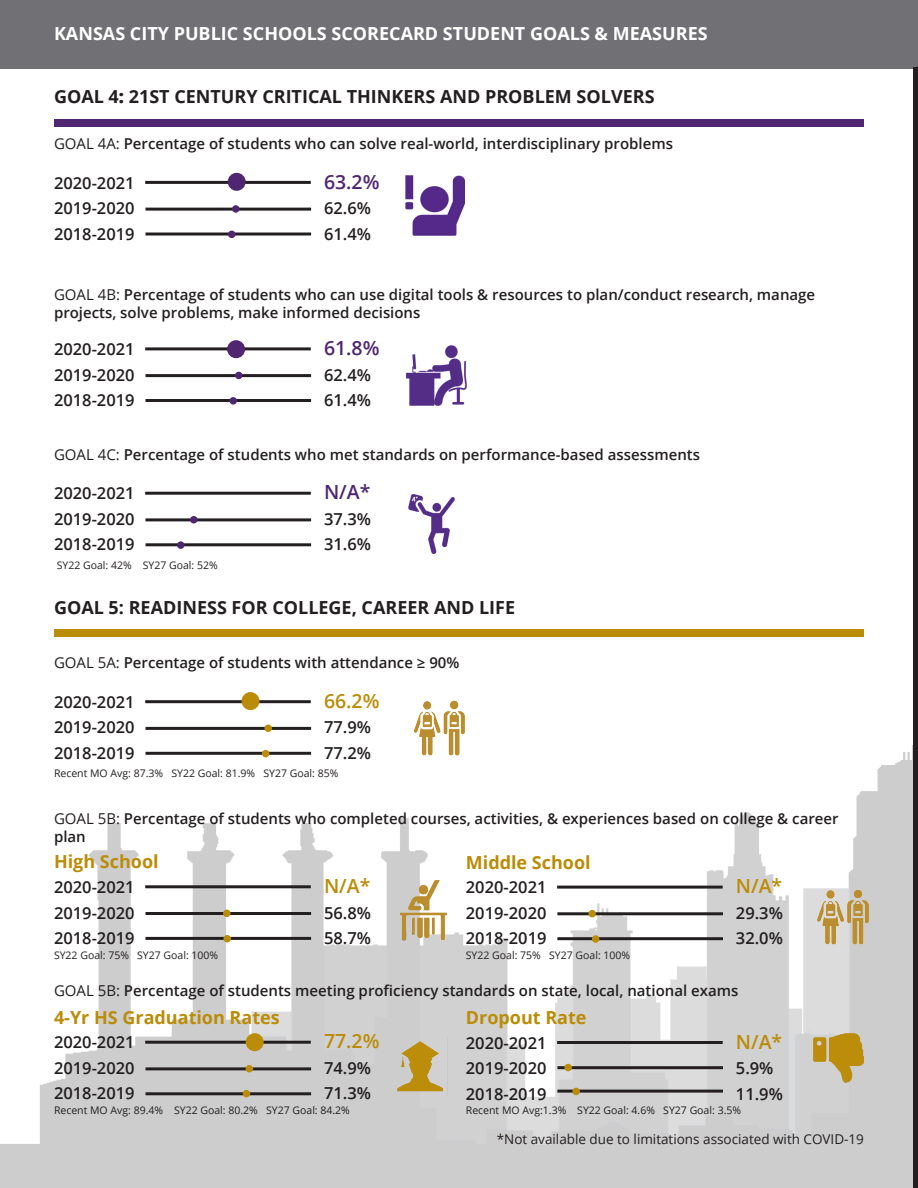
<style>
.page{position:relative;width:918px;height:1188px;background:#fff}
.page>*{position:absolute;margin:0;border:0;box-sizing:border-box;transform-origin:0 0}
.t1{font:600 19.5px "Open Sans";color:#bb8c07}
.t2{font:600 19.5px "Open Sans";color:#502672}
.t3{font:700 18px "Open Sans";color:#231f20}
.t4{font:700 18px "Open Sans";color:#bb8c07}
.t5{font:700 18px "Open Sans";color:#fff}
.t6{font:600 16.5px "Open Sans";color:#231f20}
.t7{font:600 15px/18px "Open Sans";color:#231f20}
.t8{font:13.5px "Open Sans";color:#231f20}
.t9{font:10.5px "Open Sans";color:#231f20}
.s1{font-weight:800}
.s2{font-weight:400}
</style>
<div class="page">
<div style="left:0;top:0;width:918px;height:68px;background:#717074"></div>
<img style="left:0;top:745px;width:913px;height:443px">
<div style="left:913px;top:68px;width:5px;height:1120px;background:#231f20"></div>
<div style="left:54px;top:119px;width:810px;height:8px;background:#502672"></div>
<hr style="left:145px;top:181px;width:166px;height:3px;background:#231f20">
<hr style="left:146px;top:208px;width:165px;height:3px;background:#231f20">
<hr style="left:146px;top:233px;width:165px;height:3px;background:#231f20">
<div style="left:228px;top:173px;width:18px;height:18px;background:#502672;border-radius:50%"></div>
<div style="left:232px;top:205px;width:8px;height:8px;background:#502672;border-radius:50%"></div>
<div style="left:228px;top:231px;width:8px;height:7px;background:#502672;border-radius:50%"></div>
<hr style="left:145px;top:347px;width:166px;height:3px;background:#231f20">
<hr style="left:146px;top:374px;width:165px;height:3px;background:#231f20">
<hr style="left:146px;top:399px;width:165px;height:3px;background:#231f20">
<div style="left:235px;top:372px;width:8px;height:7px;background:#502672;border-radius:50%"></div>
<div style="left:230px;top:397px;width:7px;height:8px;background:#502672;border-radius:50%"></div>
<hr style="left:145px;top:492px;width:166px;height:3px;background:#231f20">
<hr style="left:146px;top:518px;width:165px;height:3px;background:#231f20">
<hr style="left:146px;top:543px;width:165px;height:3px;background:#231f20">
<div style="left:190px;top:516px;width:8px;height:8px;background:#502672;border-radius:50%"></div>
<div style="left:177px;top:541px;width:7px;height:8px;background:#502672;border-radius:50%"></div>
<div style="left:227px;top:340px;width:18px;height:18px;background:#502672;border-radius:50%"></div>
<div style="left:54px;top:630px;width:810px;height:7px;background:#bb8c07"></div>
<hr style="left:145px;top:885px;width:166px;height:3px;background:#231f20">
<hr style="left:146px;top:912px;width:165px;height:3px;background:#231f20">
<hr style="left:146px;top:937px;width:165px;height:3px;background:#231f20">
<div style="left:223px;top:910px;width:8px;height:7px;background:#bb8c07;border-radius:50%"></div>
<div style="left:224px;top:935px;width:7px;height:7px;background:#bb8c07;border-radius:50%"></div>
<hr style="left:557px;top:886px;width:166px;height:3px;background:#231f20">
<hr style="left:557px;top:912px;width:166px;height:3px;background:#231f20">
<hr style="left:557px;top:937px;width:166px;height:3px;background:#231f20">
<div style="left:588px;top:910px;width:8px;height:7px;background:#bb8c07;border-radius:50%"></div>
<div style="left:592px;top:935px;width:7px;height:8px;background:#bb8c07;border-radius:50%"></div>
<hr style="left:145px;top:1041px;width:166px;height:3px;background:#231f20">
<hr style="left:146px;top:1067px;width:165px;height:3px;background:#231f20">
<hr style="left:146px;top:1092px;width:165px;height:3px;background:#231f20">
<div style="left:246px;top:1065px;width:7px;height:7px;background:#bb8c07;border-radius:50%"></div>
<hr style="left:557px;top:1041px;width:166px;height:3px;background:#231f20">
<hr style="left:557px;top:1066px;width:166px;height:3px;background:#231f20">
<hr style="left:557px;top:1090px;width:166px;height:3px;background:#231f20">
<div style="left:564px;top:1064px;width:8px;height:7px;background:#bb8c07;border-radius:50%"></div>
<div style="left:572px;top:1088px;width:8px;height:7px;background:#bb8c07;border-radius:50%"></div>
<hr style="left:145px;top:700px;width:166px;height:3px;background:#231f20">
<hr style="left:146px;top:727px;width:165px;height:3px;background:#231f20">
<hr style="left:146px;top:752px;width:165px;height:3px;background:#231f20">
<div style="left:242px;top:692px;width:18px;height:18px;background:#bb8c07;border-radius:50%"></div>
<div style="left:264px;top:724px;width:8px;height:8px;background:#bb8c07;border-radius:50%"></div>
<div style="left:262px;top:750px;width:7px;height:7px;background:#bb8c07;border-radius:50%"></div>
<div style="left:246px;top:1033px;width:18px;height:18px;background:#bb8c07;border-radius:50%"></div>
<div style="left:243px;top:1090px;width:7px;height:7px;background:#bb8c07;border-radius:50%"></div>
<img style="left:405px;top:176px;width:59px;height:59px">
<img style="left:407px;top:345px;width:60px;height:60px">
<img style="left:408px;top:494px;width:46px;height:60px">
<img style="left:408px;top:700px;width:57px;height:55px">
<img style="left:396px;top:880px;width:50px;height:62px">
<img style="left:811px;top:885px;width:57px;height:59px">
<img style="left:398px;top:1038px;width:50px;height:58px">
<img style="left:814px;top:1034px;width:50px;height:49px">
<p class="t5" style="left:54px;top:21px;width:655px">KANSAS CITY PUBLIC SCHOOLS SCORECARD STUDENT GOALS &amp; MEASURES</p>
<p class="t3" style="left:54px;top:84px;width:602px">GOAL 4<span class="s1">:</span> 21ST CENTURY CRITICAL THINKERS AND PROBLEM SOLVERS</p>
<p class="t7" style="left:54px;top:135px;width:621px"><span class="s2">GOAL 4A:</span> Percentage of students who can solve real-world, interdisciplinary problems</p>
<p class="t6" style="left:54px;top:171px;width:82px">2020-2021</p>
<p class="t2" style="left:324px;top:168px;width:57px">63.2%</p>
<p class="t6" style="left:54px;top:197px;width:82px">2019-2020</p>
<p class="t6" style="left:324px;top:197px;width:49px">62.6%</p>
<p class="t6" style="left:54px;top:222px;width:82px">2018-2019</p>
<p class="t6" style="left:324px;top:222px;width:49px">61.4%</p>
<p class="t7" style="left:54px;top:285px;width:763px"><span class="s2">GOAL 4B:</span> Percentage of students who can use digital tools &amp; resources to plan/conduct research, manage</p>
<p class="t7" style="left:54px;top:303px;width:368px">projects, solve problems, make informed decisions</p>
<p class="t6" style="left:54px;top:338px;width:82px">2020-2021</p>
<p class="t2" style="left:324px;top:335px;width:57px">61.8%</p>
<p class="t6" style="left:54px;top:363px;width:82px">2019-2020</p>
<p class="t6" style="left:324px;top:363px;width:49px">62.4%</p>
<p class="t6" style="left:54px;top:389px;width:82px">2018-2019</p>
<p class="t6" style="left:324px;top:389px;width:49px">61.4%</p>
<p class="t7" style="left:54px;top:445px;width:648px"><span class="s2">GOAL 4C:</span> Percentage of students who met standards on performance-based assessments</p>
<p class="t6" style="left:54px;top:482px;width:82px">2020-2021</p>
<p class="t2" style="left:324px;top:479px;width:48px">N/A*</p>
<p class="t6" style="left:54px;top:508px;width:82px">2019-2020</p>
<p class="t6" style="left:324px;top:508px;width:49px">37.3%</p>
<p class="t6" style="left:54px;top:533px;width:82px">2018-2019</p>
<p class="t6" style="left:324px;top:533px;width:49px">31.6%</p>
<p class="t9" style="left:57px;top:558px;width:163px">SY22 Goal: 42% SY27 Goal: 52%</p>
<p class="t3" style="left:54px;top:595px;width:463px">GOAL 5: READINESS FOR COLLEGE, CAREER AND LIFE</p>
<p class="t7" style="left:54px;top:654px;width:407px"><span class="s2">GOAL 5A:</span> Percentage of students with attendance ≥ 90%</p>
<p class="t6" style="left:54px;top:691px;width:82px">2020-2021</p>
<p class="t1" style="left:324px;top:687px;width:57px">66.2%</p>
<p class="t6" style="left:54px;top:716px;width:82px">2019-2020</p>
<p class="t6" style="left:324px;top:716px;width:49px">77.9%</p>
<p class="t6" style="left:54px;top:742px;width:82px">2018-2019</p>
<p class="t6" style="left:324px;top:742px;width:49px">77.2%</p>
<p class="t9" style="left:54px;top:766px;width:286px">Recent MO Avg: 87.3% SY22 Goal: 81.9% SY27 Goal: 85%</p>
<p class="t7" style="left:54px;top:810px;width:786px"><span class="s2">GOAL 5B:</span> Percentage of students who completed courses, activities, &amp; experiences based on college &amp; career plan</p>
<p class="t4" style="left:54px;top:849px;width:106px">High School</p>
<p class="t6" style="left:54px;top:876px;width:82px">2020-2021</p>
<p class="t1" style="left:324px;top:873px;width:48px">N/A*</p>
<p class="t6" style="left:54px;top:901px;width:82px">2019-2020</p>
<p class="t6" style="left:324px;top:901px;width:49px">56.8%</p>
<p class="t6" style="left:54px;top:927px;width:82px">2018-2019</p>
<p class="t6" style="left:324px;top:927px;width:49px">58.7%</p>
<p class="t4" style="left:466px;top:850px;width:126px">Middle School</p>
<p class="t6" style="left:466px;top:876px;width:82px">2020-2021</p>
<p class="t1" style="left:736px;top:873px;width:48px">N/A*</p>
<p class="t6" style="left:466px;top:902px;width:82px">2019-2020</p>
<p class="t6" style="left:736px;top:902px;width:49px">29.3%</p>
<p class="t6" style="left:466px;top:927px;width:82px">2018-2019</p>
<p class="t6" style="left:736px;top:927px;width:49px">32.0%</p>
<p class="t9" style="left:54px;top:948px;width:166px">SY22 Goal: 75% SY27 Goal: 100%</p>
<p class="t9" style="left:466px;top:948px;width:166px">SY22 Goal: 75% SY27 Goal: 100%</p>
<p class="t7" style="left:54px;top:982px;width:686px"><span class="s2">GOAL 5B:</span> Percentage of students meeting proficiency standards on state, local, national exams</p>
<p class="t4" style="left:54px;top:1005px;width:227px">4-Yr HS Graduation Rates</p>
<p class="t6" style="left:54px;top:1031px;width:82px">2020-2021</p>
<p class="t1" style="left:324px;top:1028px;width:57px">77.2%</p>
<p class="t6" style="left:54px;top:1057px;width:82px">2019-2020</p>
<p class="t6" style="left:324px;top:1057px;width:49px">74.9%</p>
<p class="t6" style="left:54px;top:1082px;width:82px">2018-2019</p>
<p class="t6" style="left:324px;top:1082px;width:49px">71.3%</p>
<p class="t4" style="left:466px;top:1005px;width:122px">Dropout Rate</p>
<p class="t6" style="left:466px;top:1031px;width:82px">2020-2021</p>
<p class="t1" style="left:736px;top:1028px;width:48px">N/A*</p>
<p class="t6" style="left:466px;top:1057px;width:82px">2019-2020</p>
<p class="t6" style="left:736px;top:1057px;width:39px">5.9%</p>
<p class="t6" style="left:466px;top:1082px;width:82px">2018-2019</p>
<p class="t6" style="left:736px;top:1082px;width:49px">11.9%</p>
<p class="t9" style="left:54px;top:1103px;width:297px">Recent MO Avg: 89.4% SY22 Goal: 80.2% SY27 Goal: 84.2%</p>
<p class="t9" style="left:466px;top:1103px;width:277px">Recent MO Avg:1.3% SY22 Goal: 4.6% SY27 Goal: 3.5%</p>
<p class="t8" style="left:497px;top:1130px;width:369px">*Not available due to limitations associated with COVID-19</p>
</div>
